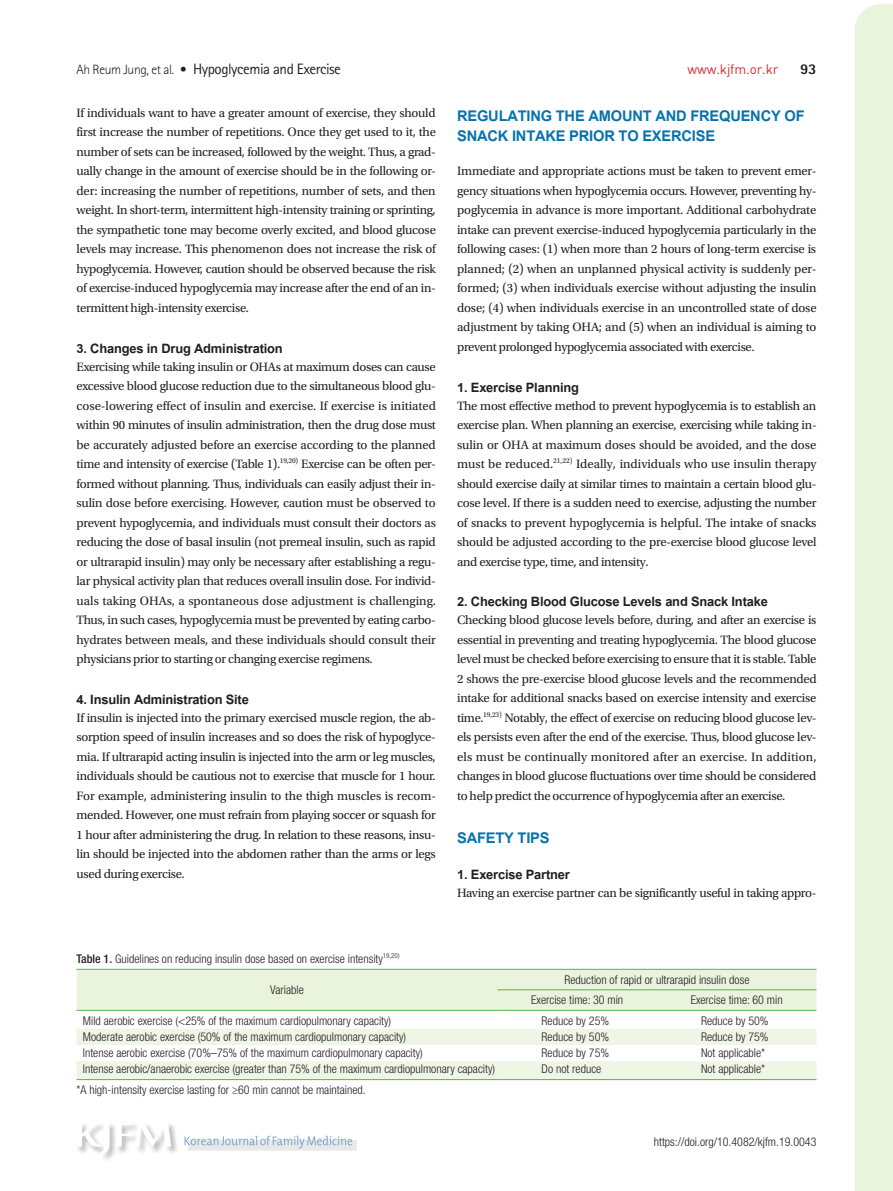
<style>
.page{position:relative;width:893px;height:1191px;background:#fff}
.page>*{position:absolute;margin:0;border:0;box-sizing:border-box;transform-origin:0 0}
.t1{font:700 20.4px/19.5px "Utsaah";letter-spacing:-.01em;color:#0872ad}
.t2{font:700 18px "Utsaah";letter-spacing:-.01em;color:#231f20}
.t3{font:15px "Rotis Sans Serif Std";letter-spacing:-.03em;color:#231f20}
.t4{font:800 15px "Rotis Sans Serif Std";color:#231f20}
.t5{font:13.5px "Dinreg";letter-spacing:-.01em;color:#e02a30}
.t6{font:12.75px/19.5px "Utopia Std";letter-spacing:-.025em;color:#231f20;text-align:justify}
.t7{font:300 condensed 12px/20.5px "Helvetica Neue LT Std";color:#231f20}
.s1{font-weight:300;font-size:13.5px}
.s2{font-weight:500}
</style>
<div class="page">
<div style="left:855px;top:4px;width:38px;height:1187px;background:#eaf3dc"></div>
<div style="left:188px;top:1140px;width:169px;height:10px;background:#e8e8e9"></div>
<svg style="left:185px;top:1135px;width:167px;height:13px"></svg>
<div style="left:76px;top:1122px;width:104px;height:40px;background:#231f20;opacity:.3"></div>
<svg style="left:77px;top:1122px;width:94px;height:32px"></svg>
<div style="left:77px;top:970px;width:739px;height:40px;background:#eaf3dc"></div>
<svg style="left:77px;top:1029px;width:739px;height:50px"></svg>
<hr style="left:497px;top:989px;width:160px;height:1px;background:#4cb848">
<hr style="left:657px;top:989px;width:159px;height:1px;background:#4cb848">
<hr style="left:77px;top:969px;width:420px;height:1px;background:#4cb848">
<hr style="left:497px;top:969px;width:160px;height:1px;background:#4cb848">
<hr style="left:657px;top:969px;width:159px;height:1px;background:#4cb848">
<hr style="left:77px;top:1010px;width:420px;height:1px;background:#4cb848">
<hr style="left:497px;top:1010px;width:160px;height:1px;background:#4cb848">
<hr style="left:657px;top:1010px;width:159px;height:1px;background:#4cb848">
<hr style="left:77px;top:1079px;width:420px;height:1px;background:#4cb848">
<hr style="left:497px;top:1079px;width:160px;height:1px;background:#4cb848">
<hr style="left:657px;top:1079px;width:159px;height:1px;background:#4cb848">
<p class="t3" style="left:77px;top:60px;width:266px"><span class="s1">Ah Reum Jung, et al. •</span> Hypoglycemia and Exercise</p>
<p class="t6" style="left:77px;top:103px;width:361px">If individuals want to have a greater amount of exercise, they should first increase the number of repetitions. Once they get used to it, the number of sets can be increased, followed by the weight. Thus, a grad&shy;ually change in the amount of exercise should be in the following or&shy;der: increasing the number of repetitions, number of sets, and then weight. In short-term, intermittent high-intensity training or sprinting, the sympathetic tone may become overly excited, and blood glucose levels may increase. This phenomenon does not increase the risk of hypoglycemia. However, caution should be observed because the risk of exercise-induced hypoglycemia may increase after the end of an in&shy;termittent high-intensity exercise.</p>
<h2 class="t2" style="left:77px;top:339px;width:208px">3. Changes in Drug Administration</h2>
<p class="t6" style="left:77px;top:357px;width:361px">Exercising while taking insulin or OHAs at maximum doses can cause excessive blood glucose reduction due to the simultaneous blood glu&shy;cose-lowering effect of insulin and exercise. If exercise is initiated within 90 minutes of insulin administration, then the drug dose must be accurately adjusted before an exercise according to the planned time and intensity of exercise (Table 1).<sup>19,20)</sup> Exercise can be often per&shy;formed without planning. Thus, individuals can easily adjust their in&shy;sulin dose before exercising. However, caution must be observed to prevent hypoglycemia, and individuals must consult their doctors as reducing the dose of basal insulin (not premeal insulin, such as rapid or ultrarapid insulin) may only be necessary after establishing a regu&shy;lar physical activity plan that reduces overall insulin dose. For individ&shy;uals taking OHAs, a spontaneous dose adjustment is challenging.<br>Thus, in such cases, hypoglycemia must be prevented by eating carbo&shy;hydrates between meals, and these individuals should consult their physicians prior to starting or changing exercise regimens.</p>
<h2 class="t2" style="left:77px;top:690px;width:174px">4. Insulin Administration Site</h2>
<p class="t6" style="left:77px;top:708px;width:361px">If insulin is injected into the primary exercised muscle region, the ab&shy;sorption speed of insulin increases and so does the risk of hypoglyce&shy;mia. If ultrarapid acting insulin is injected into the arm or leg muscles, individuals should be cautious not to exercise that muscle for 1 hour.<br>For example, administering insulin to the thigh muscles is recom&shy;mended. However, one must refrain from playing soccer or squash for 1 hour after administering the drug. In relation to these reasons, insu&shy;lin should be injected into the abdomen rather than the arms or legs used during exercise.</p>
<p class="t5" style="left:687px;top:61px;width:93px">www.kjfm.or.kr</p>
<p class="t4" style="left:800px;top:60px;width:18px">93</p>
<h1 class="t1" style="left:457px;top:107px;width:349px">REGULATING THE AMOUNT AND FREQUENCY OF<br>SNACK INTAKE PRIOR TO EXERCISE</h1>
<p class="t6" style="left:457px;top:162px;width:361px">Immediate and appropriate actions must be taken to prevent emer&shy;gency situations when hypoglycemia occurs. However, preventing hy&shy;poglycemia in advance is more important. Additional carbohydrate intake can prevent exercise-induced hypoglycemia particularly in the following cases: (1) when more than 2 hours of long-term exercise is planned; (2) when an unplanned physical activity is suddenly per&shy;formed; (3) when individuals exercise without adjusting the insulin dose; (4) when individuals exercise in an uncontrolled state of dose adjustment by taking OHA; and (5) when an individual is aiming to prevent prolonged hypoglycemia associated with exercise.</p>
<h2 class="t2" style="left:457px;top:378px;width:123px">1. Exercise Planning</h2>
<p class="t6" style="left:457px;top:396px;width:361px">The most effective method to prevent hypoglycemia is to establish an exercise plan. When planning an exercise, exercising while taking in&shy;sulin or OHA at maximum doses should be avoided, and the dose must be reduced.<sup>21,22)</sup> Ideally, individuals who use insulin therapy should exercise daily at similar times to maintain a certain blood glu&shy;cose level. If there is a sudden need to exercise, adjusting the number of snacks to prevent hypoglycemia is helpful. The intake of snacks should be adjusted according to the pre-exercise blood glucose level and exercise type, time, and intensity.</p>
<h2 class="t2" style="left:457px;top:593px;width:312px">2. Checking Blood Glucose Levels and Snack Intake</h2>
<p class="t6" style="left:457px;top:610px;width:361px">Checking blood glucose levels before, during, and after an exercise is essential in preventing and treating hypoglycemia. The blood glucose level must be checked before exercising to ensure that it is stable. Table 2 shows the pre-exercise blood glucose levels and the recommended intake for additional snacks based on exercise intensity and exercise time.<sup>19,23)</sup> Notably, the effect of exercise on reducing blood glucose lev&shy;els persists even after the end of the exercise. Thus, blood glucose lev&shy;els must be continually monitored after an exercise. In addition, changes in blood glucose fluctuations over time should be considered to help predict the occurrence of hypoglycemia after an exercise.</p>
<h1 class="t1" style="left:457px;top:829px;width:94px">SAFETY TIPS</h1>
<h2 class="t2" style="left:457px;top:866px;width:114px">1. Exercise Partner</h2>
<p class="t6" style="left:457px;top:883px;width:361px">Having an exercise partner can be significantly useful in taking appro-</p>
<p class="t7" style="left:77px;top:948px;width:324px"><span class="s2">Table 1.</span> Guidelines on reducing insulin dose based on exercise intensity<sup>19,20)</sup></p>
<p class="t7" style="left:270px;top:979px;width:35px">Variable</p>
<p class="t7" style="left:531px;top:969px;width:220px;text-indent:33px">Reduction of rapid or ultrarapid insulin dose<br>Exercise time: 30 min</p>
<p class="t7" style="left:691px;top:989px;width:93px">Exercise time: 60 min</p>
<p class="t7" style="left:83px;top:1010px;width:310px">Mild aerobic exercise (&lt;25% of the maximum cardiopulmonary capacity)</p>
<p class="t7" style="left:542px;top:1010px;width:69px">Reduce by 25%</p>
<p class="t7" style="left:701px;top:1010px;width:69px">Reduce by 50%</p>
<p class="t7" style="left:83px;top:1026px;width:325px">Moderate aerobic exercise (50% of the maximum cardiopulmonary capacity)</p>
<p class="t7" style="left:542px;top:1026px;width:69px">Reduce by 50%</p>
<p class="t7" style="left:701px;top:1026px;width:69px">Reduce by 75%</p>
<p class="t7" style="left:83px;top:1042px;width:341px">Intense aerobic exercise (70%–75% of the maximum cardiopulmonary capacity)</p>
<p class="t7" style="left:542px;top:1042px;width:69px">Reduce by 75%</p>
<p class="t7" style="left:701px;top:1042px;width:66px">Not applicable*</p>
<p class="t7" style="left:83px;top:1058px;width:414px">Intense aerobic/anaerobic exercise (greater than 75% of the maximum cardiopulmonary capacity)</p>
<p class="t7" style="left:542px;top:1058px;width:61px">Do not reduce</p>
<p class="t7" style="left:701px;top:1058px;width:66px">Not applicable*</p>
<p class="t7" style="left:76px;top:1079px;width:291px">*A high-intensity exercise lasting for ≥60 min cannot be maintained.</p>
<p class="t7" style="left:654px;top:1131px;width:164px">https://doi.org/10.4082/kjfm.19.0043</p>
</div>
